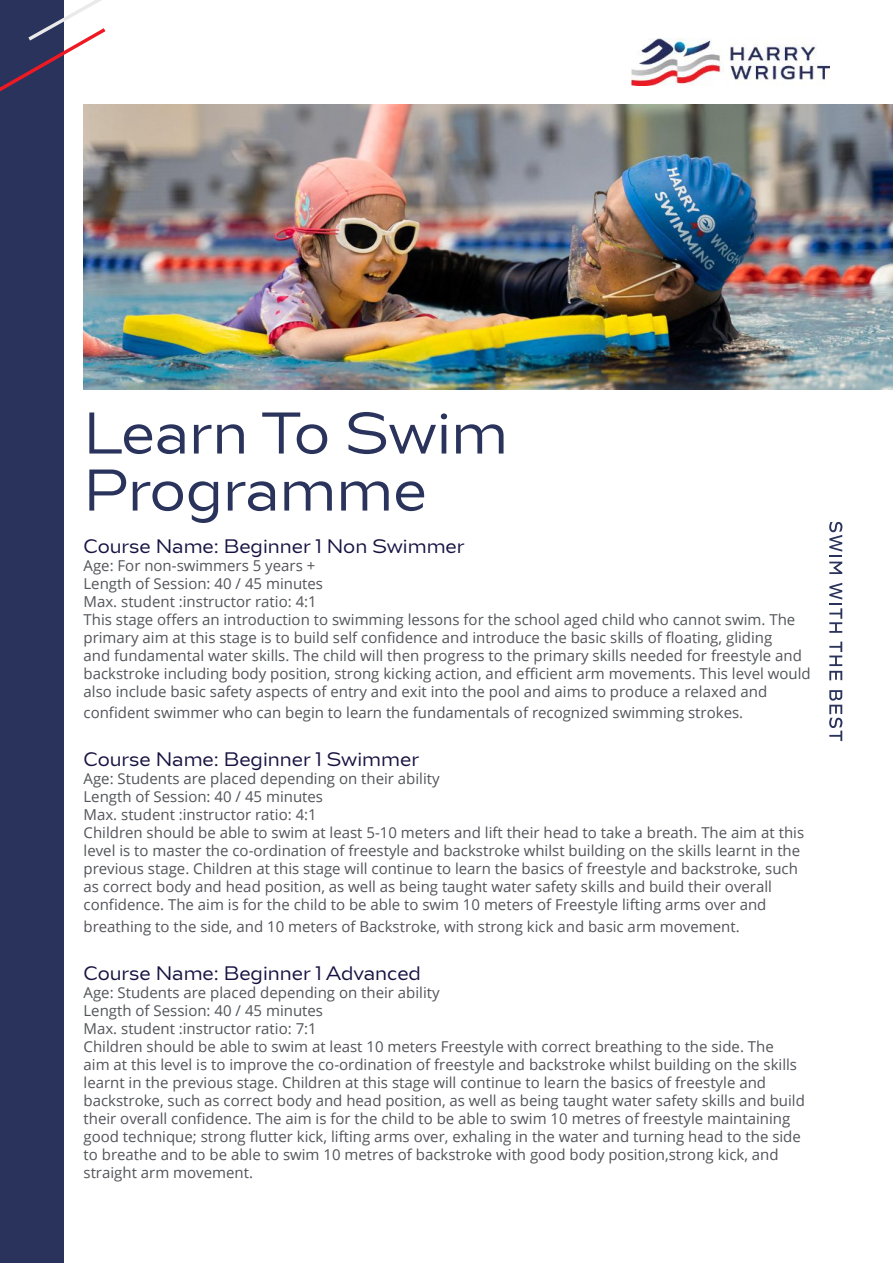
<style>
.page{position:relative;width:893px;height:1263px;background:#fff}
.page>*{position:absolute;margin:0;border:0;box-sizing:border-box;transform-origin:0 0}
.t1{font:54px/57px "Bw Aleta No 20";color:#2a335b}
.t2{font:18px "Bw Aleta No 20";color:#171241}
.t3{font:15px/18px "Open Sans";color:#525459}
</style>
<div class="page">
<img style="left:632px;top:38px;width:197px;height:47px">
<svg style="left:829px;top:522px;width:13px;height:52px"></svg>
<svg style="left:829px;top:583px;width:13px;height:50px"></svg>
<svg style="left:829px;top:641px;width:13px;height:39px"></svg>
<svg style="left:829px;top:690px;width:13px;height:51px"></svg>
<img style="left:84px;top:105px;width:809px;height:284px">
<div style="left:0;top:0;width:64px;height:1263px;background:#2a335b"></div>
<svg style="left:0;top:0;width:138px;height:145px"></svg>
<h1 class="t1" style="left:84px;top:405px;width:426px">Learn To Swim<br>Programme</h1>
<p class="t2" style="left:84px;top:535px;width:383px">Course Name: Beginner 1 Non Swimmer</p>
<p class="t3" style="left:84px;top:556px;width:729px">Age: For non-swimmers 5 years +<br>Length of Session: 40 / 45 minutes<br>Max. student :instructor ratio: 4:1<br>This stage offers an introduction to swimming lessons for the school aged child who cannot swim. The primary aim at this stage is to build self confidence and introduce the basic skills of floating, gliding<br>and fundamental water skills. The child will then progress to the primary skills needed for freestyle and backstroke including body position, strong kicking action, and efficient arm movements. This level would also include basic safety aspects of entry and exit into the pool and aims to produce a relaxed and</p>
<p class="t3" style="left:84px;top:703px;width:661px">confident swimmer who can begin to learn the fundamentals of recognized swimming strokes.</p>
<p class="t2" style="left:84px;top:749px;width:337px">Course Name: Beginner 1 Swimmer</p>
<p class="t3" style="left:84px;top:769px;width:722px">Age: Students are placed depending on their ability<br>Length of Session: 40 / 45 minutes<br>Max. student :instructor ratio: 4:1<br>Children should be able to swim at least 5-10 meters and lift their head to take a breath. The aim at this level is to master the co-ordination of freestyle and backstroke whilst building on the skills learnt in the previous stage. Children at this stage will continue to learn the basics of freestyle and backstroke, such as correct body and head position, as well as being taught water safety skills and build their overall confidence. The aim is for the child to be able to swim 10 meters of Freestyle lifting arms over and</p>
<p class="t3" style="left:84px;top:917px;width:658px">breathing to the side, and 10 meters of Backstroke, with strong kick and basic arm movement.</p>
<p class="t2" style="left:84px;top:963px;width:339px">Course Name: Beginner 1 Advanced</p>
<p class="t3" style="left:84px;top:983px;width:723px">Age: Students are placed depending on their ability<br>Length of Session: 40 / 45 minutes<br>Max. student :instructor ratio: 7:1<br>Children should be able to swim at least 10 meters Freestyle with correct breathing to the side. The<br>aim at this level is to improve the co-ordination of freestyle and backstroke whilst building on the skills learnt in the previous stage. Children at this stage will continue to learn the basics of freestyle and backstroke, such as correct body and head position, as well as being taught water safety skills and build their overall confidence. The aim is for the child to be able to swim 10 metres of freestyle maintaining good technique; strong flutter kick, lifting arms over, exhaling in the water and turning head to the side to breathe and to be able to swim 10 metres of backstroke with good body position,strong kick, and straight arm movement.</p>
</div>
